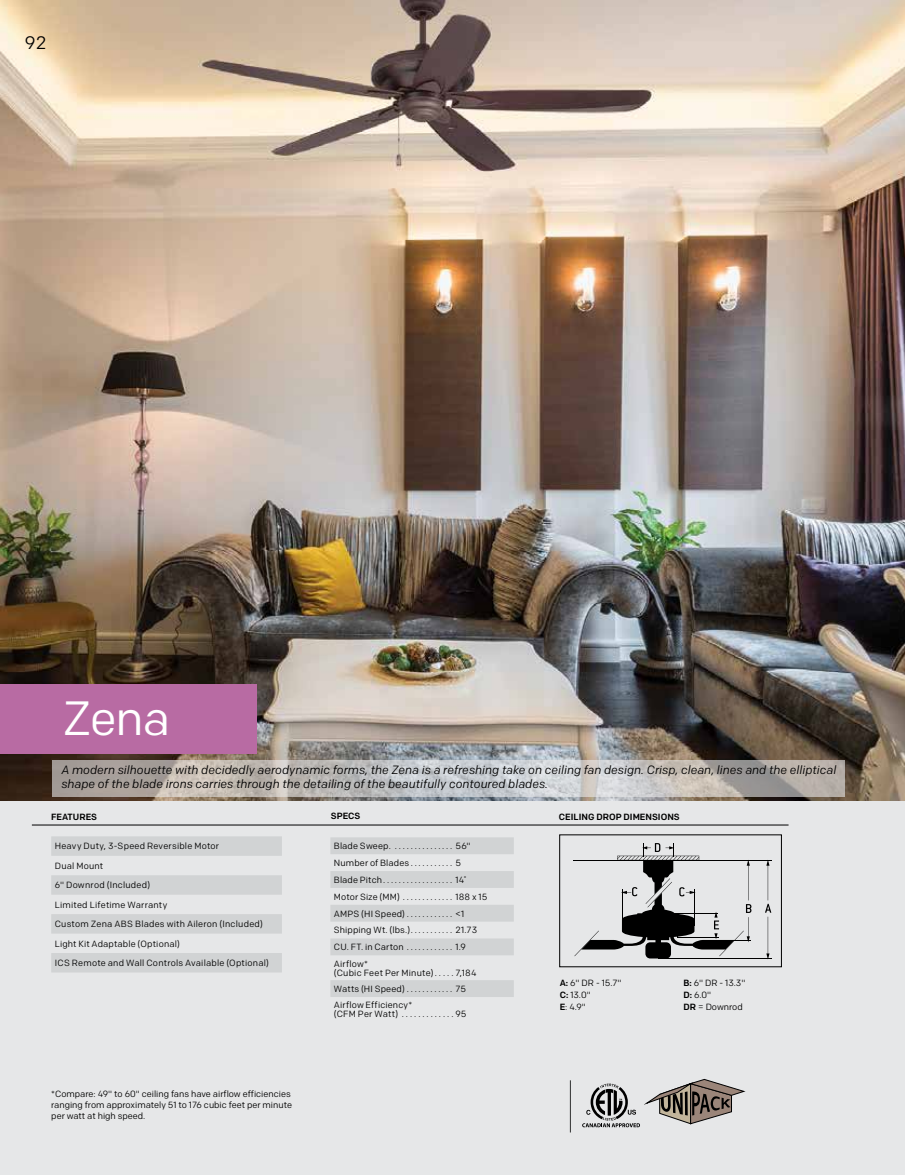
<style>
.page{position:relative;width:905px;height:1175px;background:#fff}
.page>*{position:absolute;margin:0;border:0;box-sizing:border-box;transform-origin:0 0}
.t1{font:48px "Colfax";color:#fff}
.t2{font:18px "Colfax";color:#000}
.t3{font:italic 12px/13.5px "Colfax";color:#000}
.t4{font:9px/19.5px "Colfax";letter-spacing:.015em;color:#000}
.t5{font:500 9px "Colfax";color:#000}
.s1{font-weight:500}
</style>
<div class="page">
<img style="left:0;top:0;width:904px;height:802px">
<svg style="left:52px;top:760px;width:792px;height:37px;background:#bdbab7"></svg>
<div style="left:13px;top:22px;width:47px;height:42px;background:#000;opacity:.08"></div>
<div style="left:0;top:684px;width:256px;height:69px;background:#b86ba3"></div>
<div style="left:0;top:802px;width:904px;height:372px;background:#e6e7e8"></div>
<hr style="left:658px;top:958px;width:113px;height:1px;background:#000">
<hr style="left:573px;top:860px;width:198px;height:1px;background:#000">
<svg style="left:574px;top:843px;width:177px;height:115px"></svg>
<svg style="left:765px;top:861px;width:6px;height:97px"></svg>
<svg style="left:330px;top:837px;width:184px;height:160px"></svg>
<hr style="left:32px;top:824px;width:756px;height:1px;background:#000">
<hr style="left:570px;top:1080px;width:1px;height:52px;background:#000">
<svg style="left:582px;top:1079px;width:163px;height:48px"></svg>
<svg style="left:51px;top:836px;width:231px;height:136px"></svg>
<h2 class="t2" style="left:25px;top:32px;width:23px">92</h2>
<h1 class="t1" style="left:62px;top:689px;width:109px">Zena</h1>
<p class="t3" style="left:61px;top:763px;width:776px">A modern silhouette with decidedly aerodynamic forms, the Zena is a refreshing take on ceiling fan design. Crisp, clean, lines and the elliptical shape of the blade irons carries through the detailing of the beautifully contoured blades.</p>
<p class="t5" style="left:51px;top:811px;width:48px">FEATURES</p>
<p class="t5" style="left:331px;top:810px;width:31px">SPECS</p>
<p class="t5" style="left:559px;top:811px;width:122px">CEILING DROP DIMENSIONS</p>
<p class="t4" style="left:55px;top:836px;width:216px">Heavy Duty, 3-Speed Reversible Motor<br>Dual Mount<br>6" Downrod (Included)<br>Limited Lifetime Warranty<br>Custom Zena ABS Blades with Aileron (Included)<br>Light Kit Adaptable (Optional)<br>ICS Remote and Wall Controls Available (Optional)</p>
<p class="t4" style="left:51px;top:1088px;width:242px;line-height:10.8px">*Compare: 49" to 60" ceiling fans have airflow efficiencies ranging from approximately 51 to 176 cubic feet per minute per watt at high speed.</p>
<p class="t4" style="left:334px;top:836px;width:62px">Blade Sweep. ................</p>
<p class="t4" style="left:455px;top:836px;width:17px">56"</p>
<p class="t4" style="left:334px;top:853px;width:80px">Number of Blades ...........</p>
<p class="t4" style="left:455px;top:853px;width:7px">5</p>
<p class="t4" style="left:334px;top:870px;width:53px">Blade Pitch ..................</p>
<p class="t4" style="left:455px;top:870px;width:13px">14˚</p>
<p class="t4" style="left:334px;top:886px;width:69px">Motor Size (MM) ..............</p>
<p class="t4" style="left:334px;top:888px;width:155px;line-height:16.8px;text-indent:122px">188 x 15<br>AMPS (HI Speed) . . . . . . . . . . . . &lt;1<br>Shipping Wt. (lbs.) ...........</p>
<p class="t4" style="left:455px;top:920px;width:23px">21.73</p>
<p class="t4" style="left:334px;top:937px;width:73px">CU. FT. in Carton .............</p>
<p class="t4" style="left:455px;top:937px;width:12px">1.9</p>
<p class="t4" style="left:334px;top:959px;width:104px;line-height:9px">Airflow*<br>(Cubic Feet Per Minute) .....</p>
<p class="t4" style="left:455px;top:962px;width:23px">7,184</p>
<p class="t4" style="left:334px;top:979px;width:74px">Watts (HI Speed) .............</p>
<p class="t4" style="left:455px;top:979px;width:12px">75</p>
<p class="t4" style="left:334px;top:1000px;width:80px;line-height:9px">Airflow Efficiency* (CFM Per Watt) ..............</p>
<p class="t4" style="left:455px;top:1004px;width:13px">95</p>
<p class="t4" style="left:559px;top:976px;width:63px;line-height:12px"><span class="s1">A:</span> 6" DR - 15.7"<br><span class="s1">C:</span> 13.0"<br><span class="s1">E</span>: 4.9"</p>
<p class="t4" style="left:683px;top:976px;width:63px;line-height:12px"><span class="s1">B:</span> 6" DR - 13.3"<br><span class="s1">D:</span> 6.0"<br><span class="s1">DR</span> = Downrod</p>
</div>
